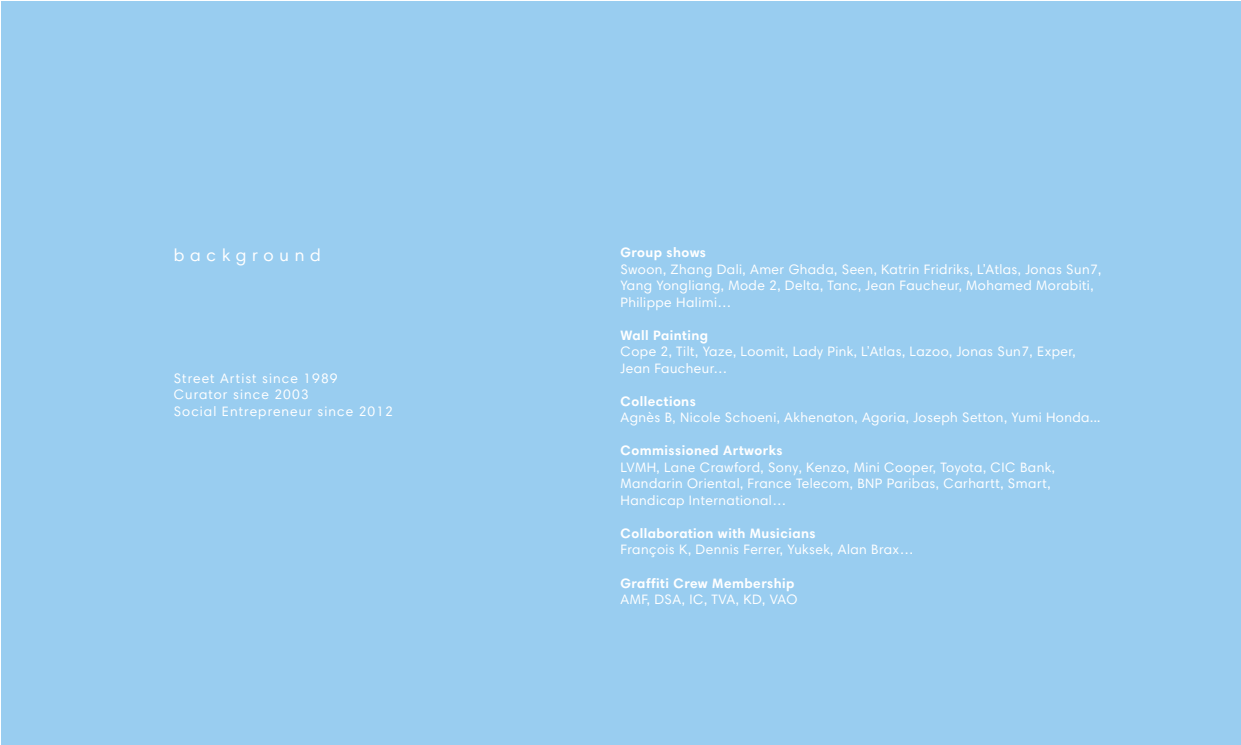
<style>
.page{position:relative;width:1241px;height:745px;background:#fff}
.page>*{position:absolute;margin:0;border:0;box-sizing:border-box;transform-origin:0 0}
.t1{font:17.5px "Harmonia Sans Pro";letter-spacing:.335em;color:#fff}
.t2{font:13.75px/16.5px "Harmonia Sans Pro";letter-spacing:.035em;color:#fff}
.t3{font:700 13.75px "Harmonia Sans Pro";letter-spacing:.035em;color:#fff}
.t4{font:13.75px/16.5px "Harmonia Sans Pro";letter-spacing:.075em;color:#fff}
</style>
<div class="page">
<div style="left:1px;top:1px;width:1239px;height:742px;background:#99cdf0"></div>
<p class="t1" style="left:174px;top:244px;width:149px">background</p>
<p class="t3" style="left:620px;top:243px;width:87px">Group shows</p>
<p class="t2" style="left:620px;top:260px;width:482px">Swoon, Zhang Dali, Amer Ghada, Seen, Katrin Fridriks, L’Atlas, Jonas Sun7,<br>Yang Yongliang, Mode 2, Delta, Tanc, Jean Faucheur, Mohamed Morabiti,<br>Philippe Halimi…</p>
<p class="t3" style="left:620px;top:326px;width:89px">Wall Painting</p>
<p class="t2" style="left:620px;top:343px;width:456px">Cope 2, Tilt, Yaze, Loomit, Lady Pink, L’Atlas, Lazoo, Jonas Sun7, Exper,<br>Jean Faucheur…</p>
<p class="t3" style="left:620px;top:392px;width:77px">Collections</p>
<p class="t2" style="left:620px;top:409px;width:481px">Agnès B, Nicole Schoeni, Akhenaton, Agoria, Joseph Setton, Yumi Honda...</p>
<p class="t3" style="left:620px;top:441px;width:164px">Commissioned Artworks</p>
<p class="t2" style="left:620px;top:458px;width:436px">LVMH, Lane Crawford, Sony, Kenzo, Mini Cooper, Toyota, CIC Bank,<br>Mandarin Oriental, France Telecom, BNP Paribas, Carhartt, Smart,<br>Handicap International…</p>
<p class="t3" style="left:620px;top:524px;width:196px">Collaboration with Musicians</p>
<p class="t2" style="left:620px;top:541px;width:294px">François K, Dennis Ferrer, Yuksek, Alan Brax…</p>
<p class="t3" style="left:620px;top:573px;width:175px">Graffiti Crew Membership</p>
<p class="t2" style="left:620px;top:590px;width:178px">AMF, DSA, IC, TVA, KD, VAO</p>
<p class="t4" style="left:174px;top:369px;width:221px">Street Artist since 1989<br>Curator since 2003<br>Social Entrepreneur since 2012</p>
</div>
